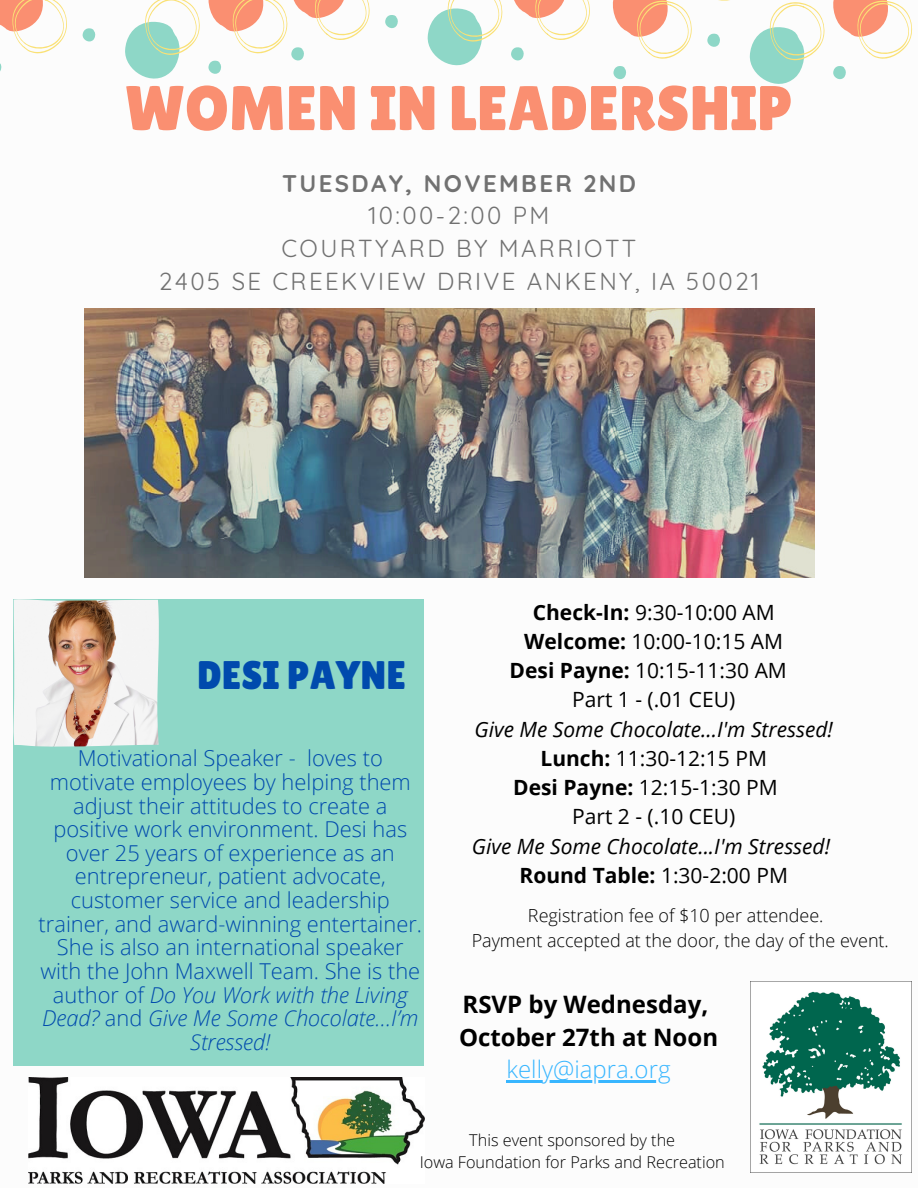
<style>
.page{position:relative;width:918px;height:1188px;background:#fff}
.page>*{position:absolute;margin:0;border:0;box-sizing:border-box;transform-origin:0 0}
.t1{font:63px "Lilita One";color:#fa8f71}
.t2{font:39.9px "Lilita One";color:#004aad}
.t3{font:24px "Quicksand";letter-spacing:.1em;color:#717171}
.t4{font:700 24px "Open Sans";color:#000}
.t5{font:700 24px "Quicksand";letter-spacing:.1em;color:#717171}
.t6{font:300 24px "Open Sans";color:#38b6ff}
.t7{font:300 21.9px/23.7px "Open Sans";color:#004aad;text-align:center}
.t8{font:21px "Open Sans";color:#000}
.t9{font:italic 21px "Open Sans";color:#000}
.t10{font:700 21px "Open Sans";color:#000}
.t11{font:300 18px "Open Sans";color:#000}
.t12{font:300 16.2px "Open Sans";color:#000}
.s1{font-style:italic}
.s2{font-weight:700}
.s3{font-weight:400}
</style>
<div class="page">
<img style="left:85px;top:308px;width:730px;height:269px">
<div style="left:14px;top:599px;width:410px;height:467px;background:#8ed7c7"></div>
<img style="left:14px;top:599px;width:145px;height:148px">
<svg style="left:0;top:63px;width:2px;height:9px"></svg>
<svg style="left:0;top:0;width:67px;height:54px"></svg>
<svg style="left:82px;top:28px;width:14px;height:14px"></svg>
<svg style="left:125px;top:0;width:75px;height:79px"></svg>
<svg style="left:208px;top:0;width:162px;height:74px"></svg>
<svg style="left:385px;top:15px;width:13px;height:14px"></svg>
<svg style="left:427px;top:0;width:163px;height:65px"></svg>
<svg style="left:612px;top:0;width:301px;height:84px"></svg>
<img style="left:750px;top:981px;width:161px;height:191px">
<img style="left:29px;top:1077px;width:396px;height:107px">
<hr style="left:507px;top:1081px;width:164px;height:2px;background:#38b6ff">
<p class="t1" style="left:125px;top:72px;width:670px">WOMEN IN LEADERSHIP</p>
<p class="t5" style="left:282px;top:168px;width:355px">TUESDAY, NOVEMBER 2ND</p>
<p class="t3" style="left:369px;top:200px;width:182px">10:00-2:00 PM</p>
<p class="t3" style="left:281px;top:233px;width:357px">COURTYARD BY MARRIOTT</p>
<p class="t3" style="left:159px;top:266px;width:602px">2405 SE CREEKVIEW DRIVE ANKENY, IA 50021</p>
<p class="t2" style="left:197px;top:652px;width:210px">DESI PAYNE</p>
<p class="t7" style="left:39px;top:746px;width:385px">Motivational Speaker - loves to motivate employees by helping them adjust their attitudes to create a positive work environment. Desi has over 25 years of experience as an entrepreneur, patient advocate, customer service and leadership trainer, and award-winning entertainer.<br>She is also an international speaker with the John Maxwell Team. She is the author of <span class="s1">Do You Work with the Living Dead?</span> and <span class="s1">Give Me Some Chocolate…I’m Stressed!</span></p>
<p class="t8" style="left:533px;top:597px;width:243px"><span class="s2">Check-In:</span> 9:30-10:00 AM</p>
<p class="t8" style="left:524px;top:626px;width:260px"><span class="s2">Welcome:</span> 10:00-10:15 AM</p>
<p class="t8" style="left:510px;top:656px;width:279px"><span class="s2">Desi Payne:</span> 10:15-11:30 AM</p>
<p class="t8" style="left:572px;top:685px;width:165px">Part 1 - (.01 CEU)</p>
<p class="t9" style="left:475px;top:714px;width:360px">Give Me Some Chocolate...I'm Stressed!</p>
<p class="t8" style="left:541px;top:743px;width:228px"><span class="s2">Lunch:</span> 11:30-12:15 PM</p>
<p class="t8" style="left:513px;top:773px;width:266px"><span class="s2">Desi Payne:</span> 12:15-1:30 PM</p>
<p class="t8" style="left:572px;top:802px;width:165px">Part 2 - (.10 CEU)</p>
<p class="t9" style="left:472px;top:831px;width:360px">Give Me Some Chocolate...I'm Stressed!</p>
<p class="t10" style="left:519px;top:860px;width:270px">Round Table: <span class="s3">1:30-2:00 PM</span></p>
<p class="t11" style="left:528px;top:903px;width:297px">Registration fee of $10 per attendee.</p>
<p class="t11" style="left:472px;top:928px;width:419px">Payment accepted at the door, the day of the event.</p>
<p class="t4" style="left:463px;top:987px;width:247px">RSVP by Wednesday,</p>
<p class="t4" style="left:459px;top:1020px;width:261px">October 27th at Noon</p>
<p class="t6" style="left:507px;top:1053px;width:166px">kelly@iapra.org</p>
<p class="t12" style="left:469px;top:1128px;width:207px">This event sponsored by the</p>
<p class="t12" style="left:420px;top:1151px;width:307px">Iowa Foundation for Parks and Recreation</p>
</div>
